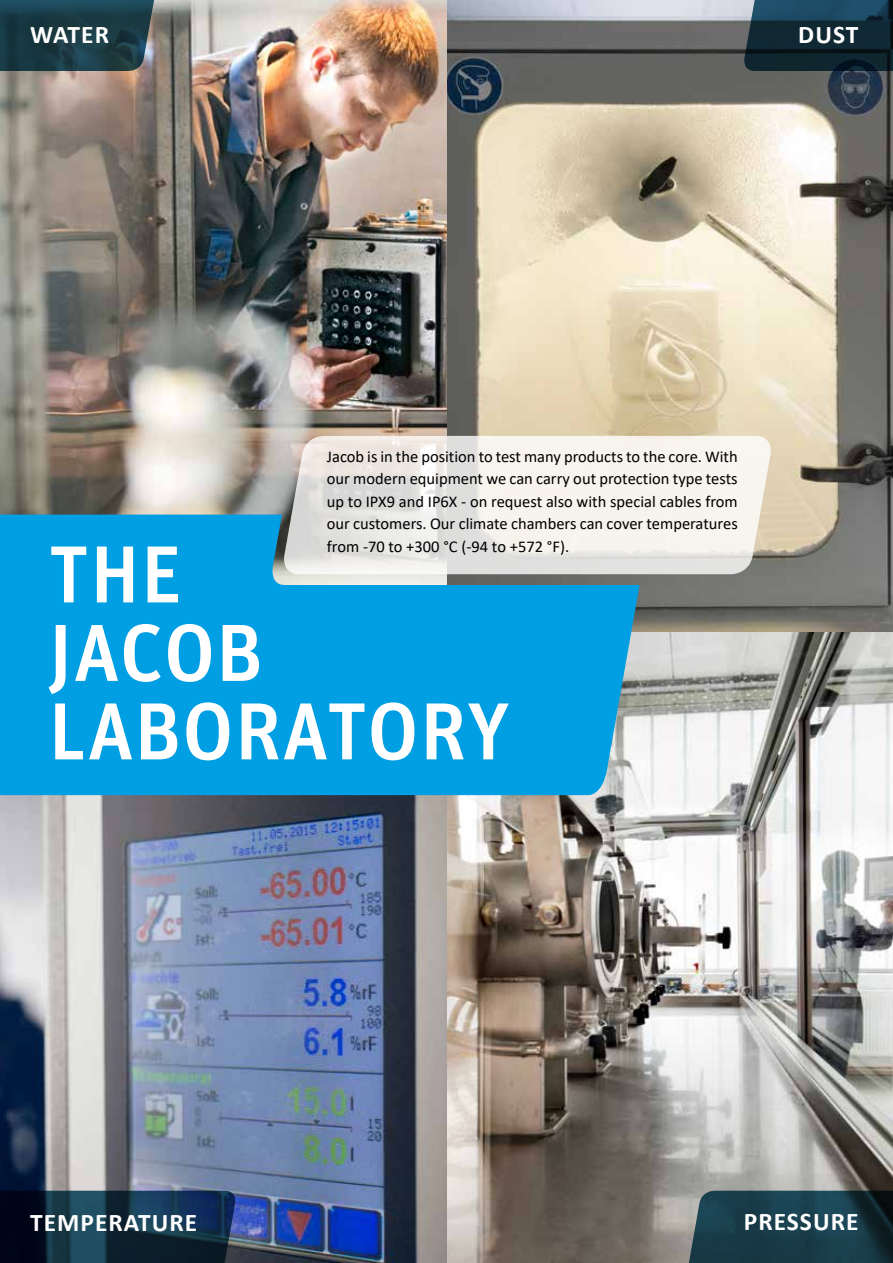
<style>
.page{position:relative;width:893px;height:1263px;background:#fff}
.page>*{position:absolute;margin:0;border:0;box-sizing:border-box;transform-origin:0 0}
.t1{font:500 80.7px/78.4px "Unit Pro";letter-spacing:.01em;color:#fff}
.t2{font:700 25.5px "Calibri";letter-spacing:.04em;color:#fff}
.t3{font:16.5px/22.5px "Calibri";color:#000;text-align:justify}
</style>
<div class="page">
<img style="left:446px;top:631px;width:447px;height:632px">
<img style="left:446px;top:0;width:447px;height:631px">
<img style="left:0;top:0;width:446px;height:514px">
<img style="left:0;top:795px;width:446px;height:468px">
<svg style="left:0;top:0;width:156px;height:71px;background:#21414b"></svg>
<svg style="left:0;top:1191px;width:237px;height:72px;background:#122b40"></svg>
<svg style="left:685px;top:1191px;width:208px;height:72px;background:#1f404b"></svg>
<svg style="left:742px;top:0;width:151px;height:71px;background:#183341"></svg>
<svg style="left:281px;top:436px;width:493px;height:138px;background:#ece9e3"></svg>
<svg style="left:0;top:514px;width:652px;height:281px;background:#27a9e0"></svg>
<h2 class="t2" style="left:30px;top:17px;width:80px">WATER</h2>
<h2 class="t2" style="left:798px;top:17px;width:62px">DUST</h2>
<p class="t3" style="left:327px;top:445px;width:412px">Jacob is in the position to test many products to the core. With our modern equipment we can carry out protection type tests up to IPX9 and IP6X - on request also with special cables from our customers. Our climate chambers can cover temperatures from -70 to +300 °C (-94 to +572 °F).</p>
<h1 class="t1" style="left:48px;top:531px;width:463px">THE<br>JACOB<br>LABORATORY</h1>
<h2 class="t2" style="left:30px;top:1205px;width:168px">TEMPERATURE</h2>
<h2 class="t2" style="left:744px;top:1203px;width:116px">PRESSURE</h2>
</div>
